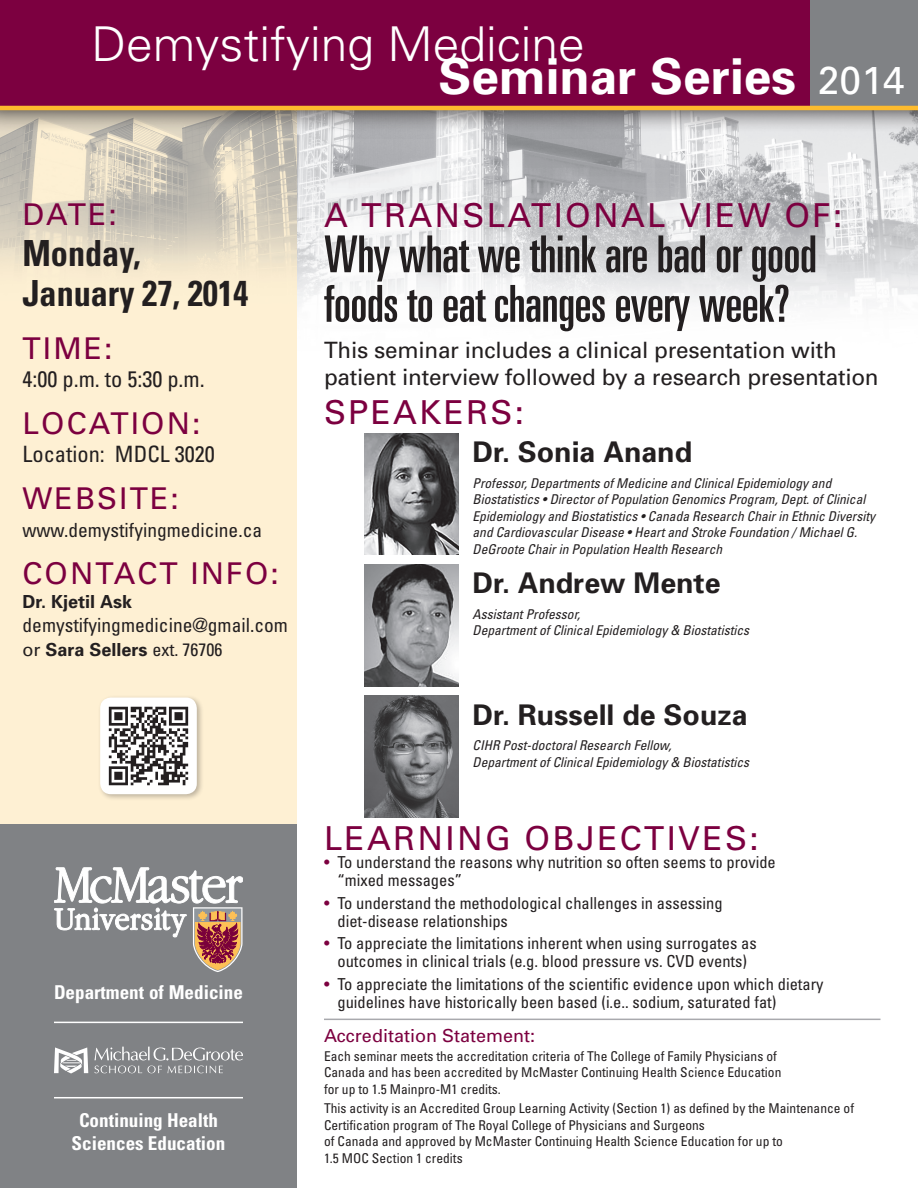
<style>
.page{position:relative;width:918px;height:1188px;background:#fff}
.page>*{position:absolute;margin:0;border:0;box-sizing:border-box;transform-origin:0 0}
.t1{font:ultra-condensed 51px/49.5px "Univers";letter-spacing:-.01em;color:#231f20}
.t2{font:700 49.5px "Univers";color:#fff}
.t3{font:300 48px "Univers";color:#fff}
.t4{font:700 condensed 36px/40.5px "Univers";color:#231f20;scale:.95 1}
.t5{font:33px "Univers";letter-spacing:.07em;color:#7c0040}
.t6{font:30px "Univers";letter-spacing:.07em;color:#7c0040}
.t7{font:700 28.5px "Univers";color:#231f20}
.t8{font:22.5px/27px "Univers";letter-spacing:-.01em;color:#231f20}
.t9{font:condensed 22.5px "Univers";color:#231f20}
.t10{font:condensed 19.5px "Univers";color:#231f20}
.t11{font:700 condensed 19.05px/23px "Univers";color:#fff;text-align:center}
.t12{font:700 18px "Univers";color:#231f20}
.t13{font:18px "Univers";color:#7c0040}
.t14{font:condensed 16.5px/18px "Univers";color:#231f20}
.t15{font:italic condensed 13.5px/16.5px "Univers";color:#231f20}
.t16{font:condensed 13.5px/16.5px "Univers";color:#231f20}
.s1{font-weight:400;font-size:39px}
.s2{font-weight:400}
.s3{font-weight:400;font-stretch:condensed}
.s4{color:#7c0040}
</style>
<div class="page">
<img style="left:297px;top:133px;width:621px;height:563px">
<img style="left:0;top:133px;width:297px;height:691px">
<div style="left:0;top:824px;width:297px;height:364px;background:#808285"></div>
<div style="left:0;top:0;width:918px;height:133px;background:#231f20;opacity:.8"></div>
<div style="left:0;top:0;width:810px;height:108px;background:#7c0040"></div>
<div style="left:810px;top:0;width:108px;height:108px;background:#808285"></div>
<hr style="left:0;top:106px;width:918px;height:4px;background:#fdbb2e">
<svg style="left:54px;top:867px;width:189px;height:105px"></svg>
<hr style="left:54px;top:1022px;width:189px;height:1px;background:#fff">
<svg style="left:54px;top:1047px;width:34px;height:27px"></svg>
<svg style="left:94px;top:1047px;width:149px;height:26px"></svg>
<img style="left:364px;top:433px;width:95px;height:122px">
<img style="left:364px;top:565px;width:95px;height:121px">
<img style="left:364px;top:696px;width:95px;height:121px">
<hr style="left:54px;top:1097px;width:189px;height:1px;background:#fff">
<div style="left:97px;top:695px;width:107px;height:107px;background:#231f20;opacity:.3"></div>
<img style="left:100px;top:698px;width:97px;height:96px">
<hr style="left:324px;top:1019px;width:556px;height:1px;background:#a8a9ad">
<h3 class="t3" style="left:92px;top:15px;width:495px">Demystifying Medicine</h3>
<h2 class="t2" style="left:438px;top:46px;width:468px">Seminar Series <span class="s1">2014</span></h2>
<h3 class="t6" style="left:22px;top:197px;width:96px">DATE:</h3>
<h3 class="t4" style="left:22px;top:232px;width:239px">Monday,<br>January 27, 2014</h3>
<h3 class="t6" style="left:22px;top:330px;width:92px">TIME:</h3>
<h3 class="t9" style="left:22px;top:365px;width:184px">4:00 p.m. to 5:30 p.m.</h3>
<h3 class="t6" style="left:22px;top:405px;width:179px">LOCATION:</h3>
<h3 class="t9" style="left:22px;top:440px;width:194px">Location: MDCL 3020</h3>
<h3 class="t6" style="left:22px;top:480px;width:158px">WEBSITE:</h3>
<h3 class="t10" style="left:22px;top:518px;width:241px">www.demystifyingmedicine.ca</h3>
<h3 class="t6" style="left:22px;top:555px;width:258px">CONTACT INFO:</h3>
<h3 class="t12" style="left:22px;top:590px;width:111px">Dr. Kjetil Ask</h3>
<h3 class="t10" style="left:22px;top:612px;width:267px">demystifyingmedicine@gmail.com</h3>
<h3 class="t12" style="left:22px;top:638px;width:202px"><span class="s2">or</span> Sara Sellers <span class="s3">ext. 76706</span></h3>
<h3 class="t11" style="left:54px;top:980px;width:191px">Department of Medicine</h3>
<h3 class="t11" style="left:72px;top:1108px;width:155px">Continuing Health<br>Sciences Education</h3>
<h3 class="t5" style="left:324px;top:196px;width:520px">A TRANSLATIONAL VIEW OF:</h3>
<h1 class="t1" style="left:324px;top:229px;width:494px">Why what we think are bad or good foods to eat changes every week?</h1>
<h3 class="t8" style="left:324px;top:337px;width:556px">This seminar includes a clinical presentation with patient interview followed by a research presentation</h3>
<h3 class="t5" style="left:324px;top:394px;width:202px">SPEAKERS:</h3>
<h3 class="t7" style="left:472px;top:435px;width:221px">Dr. Sonia Anand</h3>
<p class="t15" style="left:472px;top:474px;width:404px">Professor, Departments of Medicine and Clinical Epidemiology and Biostatistics • Director of Population Genomics Program, Dept. of Clinical Epidemiology and Biostatistics • Canada Research Chair in Ethnic Diversity and Cardiovascular Disease • Heart and Stroke Foundation / Michael G.<br>DeGroote Chair in Population Health Research</p>
<h3 class="t7" style="left:472px;top:566px;width:250px">Dr. Andrew Mente</h3>
<p class="t15" style="left:472px;top:606px;width:278px">Assistant Professor,<br>Department of Clinical Epidemiology &amp; Biostatistics</p>
<h3 class="t7" style="left:472px;top:697px;width:277px">Dr. Russell de Souza</h3>
<p class="t15" style="left:472px;top:737px;width:278px">CIHR Post-doctoral Research Fellow,<br>Department of Clinical Epidemiology &amp; Biostatistics</p>
<h3 class="t5" style="left:324px;top:820px;width:436px">LEARNING OBJECTIVES:</h3>
<p class="t14" style="left:337px;top:853px;width:440px;text-indent:-13px"><span class="s4">•</span> To understand the reasons why nutrition so often seems to provide “mixed messages”</p>
<p class="t14" style="left:337px;top:894px;width:387px;text-indent:-13px"><span class="s4">•</span> To understand the methodological challenges in assessing diet-disease relationships</p>
<p class="t14" style="left:324px;top:934px;width:434px;text-align:center"><span class="s4">•</span> To appreciate the limitations inherent when using surrogates as outcomes in clinical trials (e.g. blood pressure vs. CVD events)</p>
<p class="t14" style="left:337px;top:975px;width:488px;text-indent:-13px"><span class="s4">•</span> To appreciate the limitations of the scientific evidence upon which dietary guidelines have historically been based (i.e.. sodium, saturated fat)</p>
<h3 class="t13" style="left:324px;top:1025px;width:213px">Accreditation Statement:</h3>
<p class="t16" style="left:324px;top:1048px;width:459px">Each seminar meets the accreditation criteria of The College of Family Physicians of<br>Canada and has been accredited by McMaster Continuing Health Science Education for up to 1.5 Mainpro-M1 credits.</p>
<p class="t16" style="left:324px;top:1100px;width:532px">This activity is an Accredited Group Learning Activity (Section 1) as defined by the Maintenance of Certification program of The Royal College of Physicians and Surgeons<br>of Canada and approved by McMaster Continuing Health Science Education for up to<br>1.5 MOC Section 1 credits</p>
</div>
